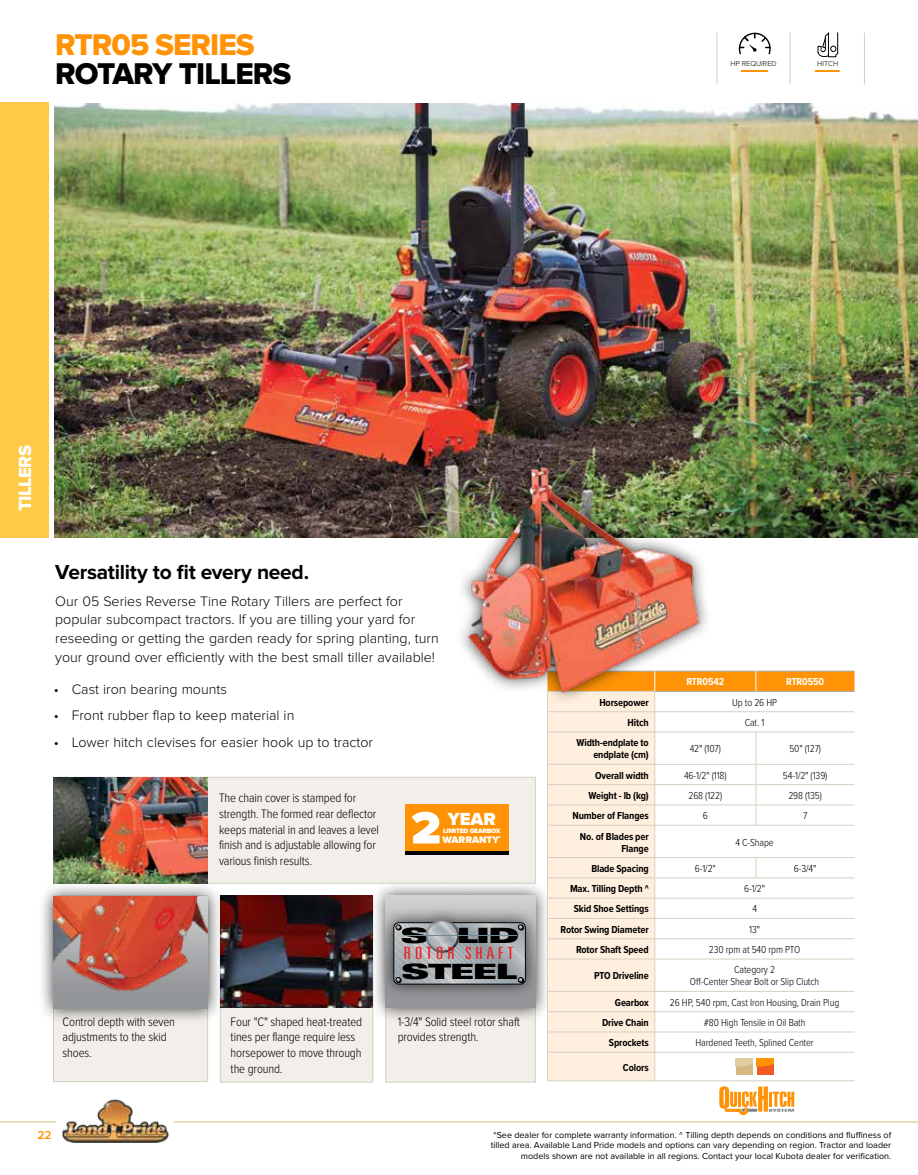
<style>
.page{position:relative;width:918px;height:1175px;background:#fff}
.page>*{position:absolute;margin:0;border:0;box-sizing:border-box;transform-origin:0 0}
.t1{font:31.2px "Proxima Nova Extrabld";letter-spacing:-.03em;color:#000}
.t2{font:31.2px "Proxima Nova Extrabld";letter-spacing:-.03em;color:#ff9305}
.t3{font:700 21px "Proxima Nova";letter-spacing:-.015em;color:#000}
.t4{font:900 expanded 21px/35.8px "Univers";letter-spacing:-.07em;color:#000;scale:1.4 1}
.t5{font:18.3px "Proxima Nova Extrabld";letter-spacing:-.03em;color:#fff}
.t6{font:900 18.15px "Proxima Nova";color:#fff}
.t7{font:300 ultra-condensed 16.8px "Univers";letter-spacing:.145em;color:#ed1d24;scale:1.4 1}
.t8{font:300 14.25px/18.8px "Proxima Nova";color:#000}
.t9{font:300 12.75px/15.8px "Proxima Nova Cond";letter-spacing:-.01em;color:#000}
.t10{font:600 12px "Proxima Nova";color:#ff9305}
.t11{font:300 10.5px/12px "Proxima Nova Cond";letter-spacing:-.01em;color:#000;text-align:center}
.t12{font:700 10.5px/12px "Proxima Nova Cond";letter-spacing:-.01em;color:#000;text-align:right}
.t13{font:700 10.5px "Proxima Nova Cond";letter-spacing:-.01em;color:#fff}
.t14{font:900 9.9px "Proxima Nova";color:#fff}
.t15{font:9px/10.8px "Proxima Nova";color:#000;text-align:right}
.t16{font:300 7.5px "Proxima Nova";color:#000}
.t17{font:900 6.6px "Proxima Nova";letter-spacing:-.03em;color:#fff}
</style>
<div class="page">
<img style="left:55px;top:103px;width:863px;height:435px">
<div style="left:53px;top:777px;width:483px;height:106px;background:#f2efeb;border:1px solid #d5d0c2"></div>
<div style="left:220px;top:896px;width:153px;height:186px;background:#f2efeb;border:1px solid #d5d0c2"></div>
<div style="left:386px;top:896px;width:150px;height:186px;background:#f2efeb;border:1px solid #d5d0c2"></div>
<div style="left:53px;top:896px;width:155px;height:185px;background:#f2efeb;border:1px solid #d5d0c2"></div>
<img style="left:224px;top:896px;width:146px;height:111px">
<img style="left:53px;top:777px;width:154px;height:103px">
<div style="left:370px;top:880px;width:182px;height:143px;background:#000;opacity:.75"></div>
<svg style="left:386px;top:896px;width:150px;height:111px"></svg>
<div style="left:377px;top:903px;width:165px;height:97px;background:#000;opacity:.75"></div>
<svg style="left:394px;top:919px;width:131px;height:65px"></svg>
<hr style="left:655px;top:1080px;width:101px;height:1px;background:#d5d0c2">
<hr style="left:756px;top:1080px;width:98px;height:1px;background:#d5d0c2">
<hr style="left:547px;top:1080px;width:108px;height:1px;background:#d5d0c2">
<svg style="left:547px;top:671px;width:307px;height:409px"></svg>
<div style="left:405px;top:803px;width:104px;height:48px;background:#ff9305"></div>
<hr style="left:405px;top:851px;width:104px;height:4px;background:#000">
<svg style="left:412px;top:811px;width:28px;height:32px"></svg>
<div style="left:38px;top:880px;width:186px;height:144px;background:#000;opacity:.75"></div>
<img style="left:53px;top:896px;width:155px;height:112px">
<div style="left:453px;top:452px;width:262px;height:254px;background:#000;opacity:.75"></div>
<img style="left:466px;top:461px;width:236px;height:236px">
<svg style="left:719px;top:1086px;width:75px;height:29px"></svg>
<div style="left:0;top:101px;width:51px;height:437px;background:#ffca47"></div>
<svg style="left:815px;top:71px;width:25px;height:1px"></svg>
<svg style="left:817px;top:32px;width:22px;height:26px"></svg>
<svg style="left:741px;top:71px;width:27px;height:1px"></svg>
<hr style="left:717px;top:33px;width:1px;height:51px;background:#d5d0c2">
<hr style="left:790px;top:33px;width:1px;height:51px;background:#d5d0c2">
<hr style="left:864px;top:33px;width:1px;height:51px;background:#d5d0c2">
<hr style="left:0;top:1121px;width:918px;height:1px;background:#d4ba80">
<div style="left:56px;top:1117px;width:118px;height:13px;background:#fff"></div>
<img style="left:62px;top:1099px;width:107px;height:43px">
<svg style="left:738px;top:32px;width:33px;height:23px"></svg>
<div style="left:0;top:97px;width:918px;height:5px;background:#fff"></div>
<hr style="left:50px;top:102px;width:4px;height:437px;background:#fff">
<h1 class="t2" style="left:55px;top:26px;width:201px">RTR05 SERIES</h1>
<h1 class="t1" style="left:55px;top:55px;width:238px">ROTARY TILLERS</h1>
<p class="t16" style="left:730px;top:59px;width:48px">HP REQUIRED</p>
<p class="t16" style="left:817px;top:59px;width:23px">HITCH</p>
<h3 class="t5" style="left:15px;top:511px;width:67px;rotate:-90deg">TILLERS</h3>
<h2 class="t3" style="left:55px;top:560px;width:255px">Versatility to fit every need.</h2>
<p class="t8" style="left:55px;top:591px;width:385px">Our 05 Series Reverse Tine Rotary Tillers are perfect for popular subcompact tractors. If you are tilling your yard for reseeding or getting the garden ready for spring planting, turn your ground over efficiently with the best small tiller available!</p>
<p class="t8" style="left:54px;top:680px;width:175px">• Cast iron bearing mounts</p>
<p class="t8" style="left:54px;top:706px;width:242px">• Front rubber flap to keep material in</p>
<p class="t8" style="left:54px;top:732px;width:321px">• Lower hitch clevises for easier hook up to tractor</p>
<p class="t9" style="left:219px;top:790px;width:161px">The chain cover is stamped for strength. The formed rear deflector keeps material in and leaves a level finish and is adjustable allowing for various finish results.</p>
<h3 class="t6" style="left:448px;top:805px;width:50px">YEAR</h3>
<p class="t17" style="left:443px;top:826px;width:59px">LIMITED GEARBOX</p>
<p class="t14" style="left:443px;top:832px;width:60px">WARRANTY<sup>*</sup></p>
<p class="t9" style="left:63px;top:1014px;width:114px">Control depth with seven adjustments to the skid shoes.</p>
<h2 class="t4" style="left:400px;top:917px;width:87px">SOLID<br>STEEL</h2>
<h3 class="t7" style="left:404px;top:944px;width:80px">ROTOR SHAFT</h3>
<p class="t9" style="left:231px;top:1014px;width:133px">Four "C" shaped heat-treated tines per flange require less horsepower to move through the ground.</p>
<p class="t9" style="left:398px;top:1014px;width:124px">1-3/4" Solid steel rotor shaft provides strength.</p>
<p class="t13" style="left:686px;top:674px;width:39px">RTR0542</p>
<p class="t13" style="left:786px;top:674px;width:40px">RTR0550</p>
<p class="t12" style="left:599px;top:696px;width:51px">Horsepower</p>
<p class="t11" style="left:732px;top:696px;width:46px">Up to 26 HP</p>
<p class="t12" style="left:628px;top:716px;width:23px">Hitch</p>
<p class="t11" style="left:745px;top:717px;width:21px">Cat. 1</p>
<p class="t12" style="left:577px;top:736px;width:74px">Width-endplate to endplate (cm)</p>
<p class="t11" style="left:690px;top:743px;width:33px">42" (107)</p>
<p class="t11" style="left:789px;top:743px;width:33px">50" (127)</p>
<p class="t12" style="left:595px;top:769px;width:55px">Overall width</p>
<p class="t11" style="left:684px;top:769px;width:44px">46-1/2" (118)</p>
<p class="t11" style="left:783px;top:769px;width:46px">54-1/2" (139)</p>
<p class="t12" style="left:589px;top:789px;width:62px">Weight - lb (kg)</p>
<p class="t11" style="left:688px;top:790px;width:35px">268 (122)</p>
<p class="t11" style="left:788px;top:790px;width:35px">298 (135)</p>
<p class="t12" style="left:572px;top:809px;width:78px">Number of Flanges</p>
<p class="t11" style="left:703px;top:810px;width:7px">6</p>
<p class="t11" style="left:803px;top:810px;width:6px">7</p>
<p class="t12" style="left:580px;top:829px;width:70px">No. of Blades per<br>Flange</p>
<p class="t11" style="left:736px;top:836px;width:40px">4 C-Shape</p>
<p class="t12" style="left:591px;top:862px;width:59px">Blade Spacing</p>
<p class="t11" style="left:695px;top:862px;width:23px">6-1/2"</p>
<p class="t11" style="left:794px;top:862px;width:24px">6-3/4"</p>
<p class="t12" style="left:570px;top:882px;width:80px">Max. Tilling Depth ^</p>
<p class="t11" style="left:744px;top:883px;width:23px">6-1/2"</p>
<p class="t12" style="left:574px;top:902px;width:76px">Skid Shoe Settings</p>
<p class="t11" style="left:752px;top:903px;width:6px">4</p>
<p class="t12" style="left:561px;top:923px;width:90px">Rotor Swing Diameter</p>
<p class="t11" style="left:749px;top:923px;width:12px">13"</p>
<p class="t12" style="left:576px;top:943px;width:74px">Rotor Shaft Speed</p>
<p class="t11" style="left:709px;top:944px;width:93px">230 rpm at 540 rpm PTO</p>
<p class="t12" style="left:594px;top:969px;width:56px">PTO Driveline</p>
<p class="t11" style="left:690px;top:964px;width:131px">Category 2<br>Off-Center Shear Bolt or Slip Clutch</p>
<p class="t12" style="left:615px;top:996px;width:35px">Gearbox</p>
<p class="t11" style="left:670px;top:996px;width:171px">26 HP, 540 rpm, Cast Iron Housing, Drain Plug</p>
<p class="t12" style="left:602px;top:1016px;width:48px">Drive Chain</p>
<p class="t11" style="left:704px;top:1017px;width:103px">#80 High Tensile in Oil Bath</p>
<p class="t12" style="left:609px;top:1036px;width:41px">Sprockets</p>
<p class="t11" style="left:695px;top:1037px;width:120px">Hardened Teeth, Splined Center</p>
<p class="t12" style="left:623px;top:1061px;width:27px">Colors</p>
<p class="t10" style="left:37px;top:1126px;width:16px">22</p>
<p class="t15" style="left:491px;top:1128px;width:402px">*See dealer for complete warranty information. ^ Tilling depth depends on conditions and fluffiness of tilled area. Available Land Pride models and options can vary depending on region. Tractor and loader models shown are not available in all regions. Contact your local Kubota dealer for verification.</p>
</div>
